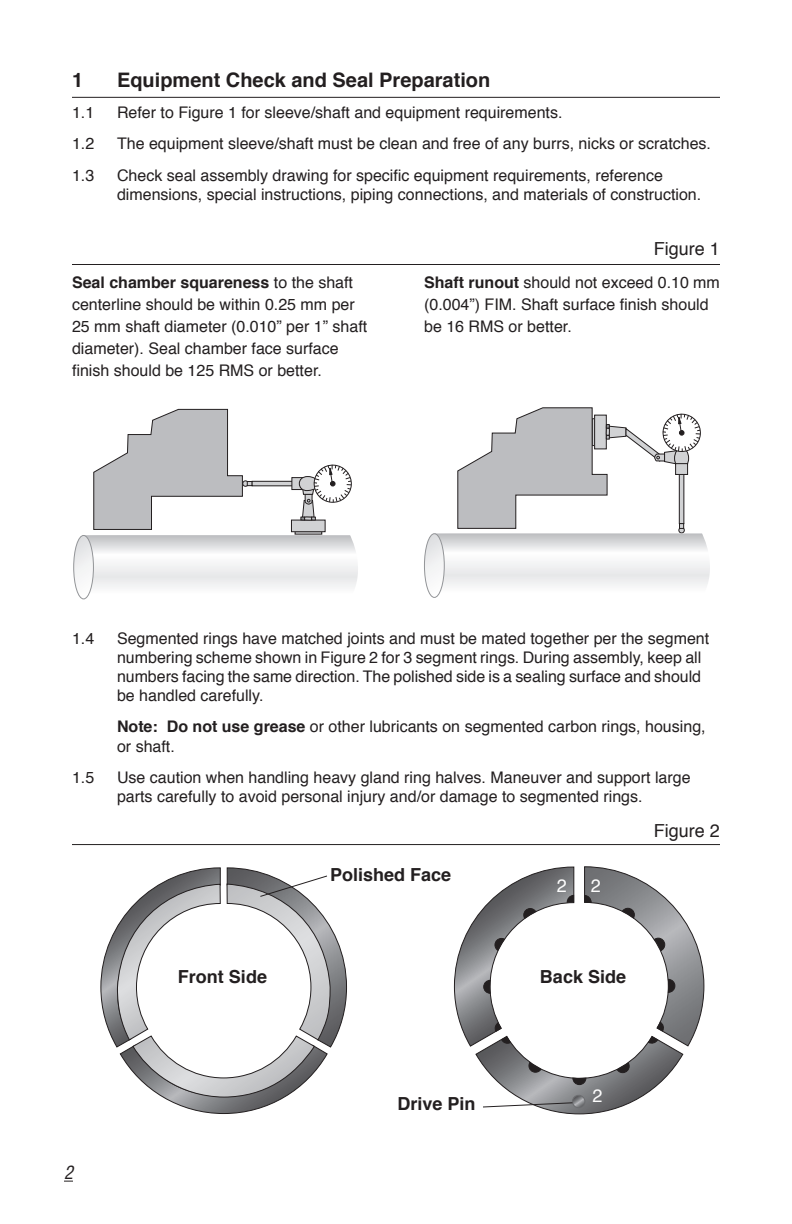
<style>
.page{position:relative;width:792px;height:1224px;background:#fff}
.page>*{position:absolute;margin:0;border:0;box-sizing:border-box;transform-origin:0 0}
.t1{font:700 20px "Helvetica";color:#231f20}
.t2{font:700 18px "Helvetica";color:#231f20}
.t3{font:18px "Helvetica";color:#231f20}
.t4{font:18px "Helvetica";color:#fdfdfd}
.t5{font:italic condensed 18px "Helvetica LT Std";color:#231f20}
.t6{font:16px/19.2px "Helvetica";color:#231f20}
.s1{font-weight:700}
</style>
<div class="page">
<hr style="left:72px;top:97px;width:648px;height:1px;background:#231f20">
<hr style="left:72px;top:264px;width:648px;height:1px;background:#231f20">
<svg style="left:424px;top:407px;width:286px;height:190px"></svg>
<div style="left:424px;top:534px;width:20px;height:64px;border:1px solid #939598;border-radius:50%"></div>
<svg style="left:74px;top:409px;width:284px;height:190px"></svg>
<hr style="left:72px;top:844px;width:648px;height:1px;background:#231f20">
<svg style="left:100px;top:867px;width:247px;height:247px"></svg>
<svg style="left:454px;top:866px;width:251px;height:249px"></svg>
<p class="t1" style="left:72px;top:64px;width:13px">1</p>
<p class="t1" style="left:117px;top:64px;width:375px">Equipment Check and Seal Preparation</p>
<p class="t6" style="left:72px;top:103px;width:24px">1.1</p>
<p class="t6" style="left:117px;top:103px;width:447px">Refer to Figure 1 for sleeve/shaft and equipment requirements.</p>
<p class="t6" style="left:72px;top:135px;width:24px">1.2</p>
<p class="t6" style="left:117px;top:135px;width:596px">The equipment sleeve/shaft must be clean and free of any burrs, nicks or scratches.</p>
<p class="t6" style="left:72px;top:166px;width:24px">1.3</p>
<p class="t6" style="left:117px;top:166px;width:586px">Check seal assembly drawing for specific equipment requirements, reference dimensions, special instructions, piping connections, and materials of construction.</p>
<p class="t3" style="left:654px;top:235px;width:68px">Figure 1</p>
<p class="t6" style="left:72px;top:272px;width:297px;line-height:22px"><span class="s1">Seal chamber squareness</span> to the shaft centerline should be within 0.25 mm per 25 mm shaft diameter (0.010” per 1” shaft diameter). Seal chamber face surface finish should be 125 RMS or better.</p>
<p class="t6" style="left:424px;top:272px;width:297px;line-height:22px"><span class="s1">Shaft runout</span> should not exceed 0.10 mm (0.004”) FIM. Shaft surface finish should be 16 RMS or better.</p>
<p class="t6" style="left:72px;top:629px;width:24px">1.4</p>
<p class="t6" style="left:117px;top:629px;width:594px">Segmented rings have matched joints and must be mated together per the segment numbering scheme shown in Figure 2 for 3 segment rings. During assembly, keep all numbers facing the same direction. The polished side is a sealing surface and should be handled carefully.</p>
<p class="t6" style="left:117px;top:718px;width:590px"><span class="s1">Note: Do not use grease</span> or other lubricants on segmented carbon rings, housing, or shaft.</p>
<p class="t6" style="left:72px;top:768px;width:24px">1.5</p>
<p class="t6" style="left:117px;top:768px;width:575px">Use caution when handling heavy gland ring halves. Maneuver and support large parts carefully to avoid personal injury and/or damage to segmented rings.</p>
<p class="t5" style="left:64px;top:1162px;width:10px">2</p>
<p class="t2" style="left:330px;top:860px;width:123px">Polished Face</p>
<p class="t4" style="left:557px;top:872px;width:12px">2</p>
<p class="t4" style="left:591px;top:872px;width:12px">2</p>
<p class="t3" style="left:654px;top:817px;width:68px">Figure 2</p>
<p class="t2" style="left:178px;top:963px;width:91px">Front Side</p>
<p class="t2" style="left:540px;top:963px;width:88px">Back Side</p>
<p class="t2" style="left:398px;top:1089px;width:80px">Drive Pin</p>
<p class="t4" style="left:593px;top:1082px;width:12px">2</p>
</div>
